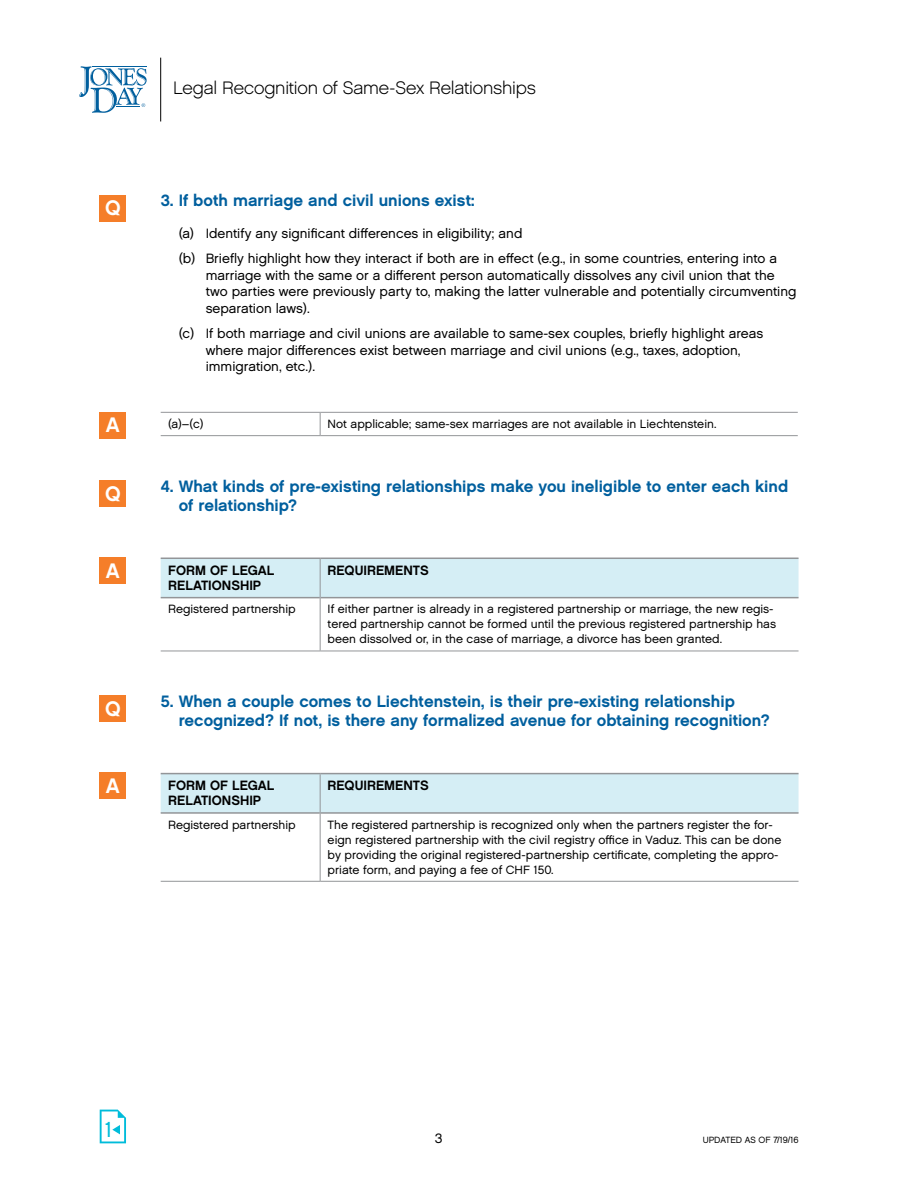
<style>
.page{position:relative;width:918px;height:1188px;background:#fff}
.page>*{position:absolute;margin:0;border:0;box-sizing:border-box;transform-origin:0 0}
.t1{font:21.75px "Chalet London Nineteen Sixty";color:#00bcda}
.t2{font:21px "Chalet New York Nineteen Sixty";color:#fff}
.t3{font:18px "Chalet English Channel";letter-spacing:-.01em;color:#000}
.t4{font:16.5px/19.5px "Chalet New York Nineteen Sixty";color:#005f9e}
.t5{font:13.5px/16.5px "Chalet London Nineteen Sixty";color:#000}
.TBL_HEAD_B{font:13.5px/15px "Chalet New York Nineteen Sixty";color:#000}
.TBL_BC{font:12px/15px "Chalet London Nineteen Sixty";color:#000}
.t6{font:9px "Chalet London Nineteen Sixty";color:#000}
</style>
<div class="page">
<hr style="left:161px;top:435px;width:159px;height:1px;background:#939598">
<hr style="left:320px;top:435px;width:478px;height:1px;background:#939598">
<hr style="left:320px;top:412px;width:478px;height:1px;background:#939598">
<hr style="left:161px;top:412px;width:159px;height:1px;background:#939598">
<svg style="left:320px;top:413px;width:1px;height:22px"></svg>
<div style="left:161px;top:559px;width:638px;height:38px;background:#d5eef5"></div>
<hr style="left:161px;top:597px;width:159px;height:1px;background:#939598">
<hr style="left:321px;top:597px;width:478px;height:1px;background:#939598">
<hr style="left:161px;top:651px;width:159px;height:1px;background:#939598">
<hr style="left:320px;top:598px;width:1px;height:53px;background:#939598">
<hr style="left:320px;top:651px;width:479px;height:1px;background:#939598">
<hr style="left:161px;top:558px;width:159px;height:1px;background:#939598">
<hr style="left:320px;top:558px;width:479px;height:1px;background:#939598">
<hr style="left:320px;top:559px;width:1px;height:39px;background:#939598">
<div style="left:161px;top:774px;width:638px;height:38px;background:#d5eef5"></div>
<hr style="left:161px;top:812px;width:159px;height:2px;background:#939598">
<hr style="left:321px;top:812px;width:478px;height:2px;background:#939598">
<hr style="left:161px;top:881px;width:159px;height:1px;background:#939598">
<hr style="left:320px;top:813px;width:1px;height:68px;background:#939598">
<hr style="left:320px;top:881px;width:479px;height:1px;background:#939598">
<hr style="left:161px;top:773px;width:159px;height:1px;background:#939598">
<hr style="left:320px;top:773px;width:479px;height:1px;background:#939598">
<hr style="left:320px;top:774px;width:1px;height:39px;background:#939598">
<div style="left:100px;top:195px;width:26px;height:26px;background:#f57e29"></div>
<div style="left:100px;top:412px;width:26px;height:26px;background:#f57e29"></div>
<div style="left:100px;top:480px;width:26px;height:26px;background:#f57e29"></div>
<div style="left:100px;top:558px;width:26px;height:26px;background:#f57e29"></div>
<div style="left:100px;top:695px;width:26px;height:27px;background:#f57e29"></div>
<div style="left:100px;top:773px;width:26px;height:26px;background:#f57e29"></div>
<hr style="left:160px;top:58px;width:1px;height:63px;background:#000">
<svg style="left:79px;top:66px;width:68px;height:47px"></svg>
<svg style="left:100px;top:1110px;width:26px;height:33px"></svg>
<p class="t2" style="left:105px;top:195px;width:17px">Q</p>
<p class="t2" style="left:106px;top:412px;width:16px">A</p>
<p class="t2" style="left:105px;top:480px;width:17px">Q</p>
<p class="t2" style="left:106px;top:558px;width:16px">A</p>
<p class="t2" style="left:105px;top:696px;width:17px">Q</p>
<p class="t2" style="left:106px;top:773px;width:16px">A</p>
<h3 class="t3" style="left:173px;top:77px;width:364px">Legal Recognition of Same-Sex Relationships</h3>
<p class="t4" style="left:161px;top:191px;width:316px">3. If both marriage and civil unions exist:</p>
<p class="t5" style="left:179px;top:225px;width:345px">(a) Identify any significant differences in eligibility; and</p>
<p class="t5" style="left:206px;top:250px;width:592px;text-indent:-27px">(b) Briefly highlight how they interact if both are in effect (e.g., in some countries, entering into a marriage with the same or a different person automatically dissolves any civil union that the two parties were previously party to, making the latter vulnerable and potentially circumventing separation laws).</p>
<p class="t5" style="left:206px;top:325px;width:559px;text-indent:-27px">(c) If both marriage and civil unions are available to same-sex couples, briefly highlight areas where major differences exist between marriage and civil unions (e.g., taxes, adoption, immigration, etc.).</p>
<p class="TBL_BC" style="left:168px;top:416px;width:37px">(a)–(c)</p>
<p class="TBL_BC" style="left:328px;top:416px;width:390px">Not applicable; same-sex marriages are not available in Liechtenstein.</p>
<p class="t4" style="left:179px;top:476px;width:611px;text-indent:-18px">4. What kinds of pre-existing relationships make you ineligible to enter each kind of relationship?</p>
<p class="TBL_HEAD_B" style="left:168px;top:563px;width:108px">FORM OF LEGAL<br>RELATIONSHIP</p>
<p class="TBL_HEAD_B" style="left:328px;top:563px;width:103px">REQUIREMENTS</p>
<p class="TBL_BC" style="left:168px;top:602px;width:129px">Registered partnership</p>
<p class="TBL_BC" style="left:328px;top:602px;width:450px">If either partner is already in a registered partnership or marriage, the new regis&shy;tered partnership cannot be formed until the previous registered partnership has been dissolved or, in the case of marriage, a divorce has been granted.</p>
<p class="t4" style="left:179px;top:691px;width:593px;text-indent:-18px">5. When a couple comes to Liechtenstein, is their pre-existing relationship recognized? If not, is there any formalized avenue for obtaining recognition?</p>
<p class="TBL_HEAD_B" style="left:168px;top:778px;width:108px">FORM OF LEGAL<br>RELATIONSHIP</p>
<p class="TBL_HEAD_B" style="left:328px;top:778px;width:103px">REQUIREMENTS</p>
<p class="TBL_BC" style="left:168px;top:817px;width:129px">Registered partnership</p>
<p class="TBL_BC" style="left:328px;top:817px;width:455px">The registered partnership is recognized only when the partners register the for&shy;eign registered partnership with the civil registry office in Vaduz. This can be done by providing the original registered-partnership certificate, completing the appro&shy;priate form, and paying a fee of CHF 150.</p>
<h1 class="t1" style="left:105px;top:1116px;width:9px">1</h1>
<p class="t5" style="left:435px;top:1130px;width:9px">3</p>
<p class="t6" style="left:703px;top:1135px;width:97px">UPDATED AS OF 7/19/16</p>
</div>
